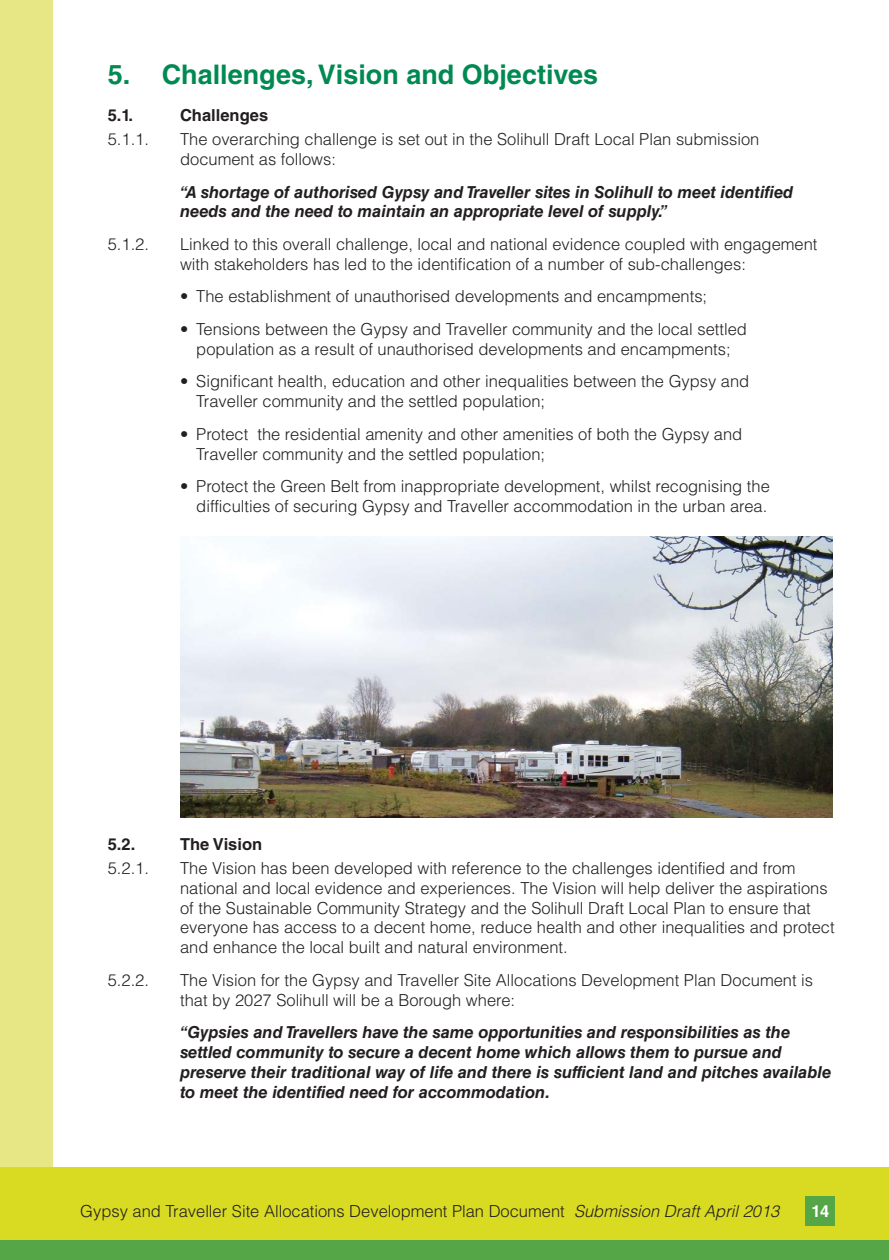
<style>
.page{position:relative;width:889px;height:1260px;background:#fff}
.page>*{position:absolute;margin:0;border:0;box-sizing:border-box;transform-origin:0 0}
.t1{font:700 27px "Helvetica LT Std";color:#008a52}
.t2{font:300 16.5px/19.8px "Helvetica LT Std";color:#231f20}
.t3{font:italic 700 16.5px/19.8px "Helvetica LT Std";color:#231f20}
.t4{font:700 16.5px "Helvetica LT Std";color:#231f20}
.t5{font:700 16.5px "Helvetica LT Std";color:#fff}
.s1{font-style:italic}
</style>
<div class="page">
<div style="left:0;top:0;width:52px;height:1259px;background:#e7e786"></div>
<div style="left:0;top:1166px;width:889px;height:77px;background:#d9db22"></div>
<div style="left:0;top:1239px;width:889px;height:20px;background:#54a646"></div>
<div style="left:805px;top:1195px;width:30px;height:30px;background:#54a646"></div>
<img style="left:181px;top:536px;width:651px;height:281px">
<h1 class="t1" style="left:108px;top:64px;width:492px">5. Challenges, Vision and Objectives</h1>
<p class="t4" style="left:108px;top:109px;width:27px">5.1.</p>
<p class="t4" style="left:180px;top:109px;width:90px">Challenges</p>
<p class="t2" style="left:108px;top:131px;width:43px">5.1.1.</p>
<p class="t2" style="left:180px;top:131px;width:581px">The overarching challenge is set out in the Solihull Draft Local Plan submission document as follows:</p>
<p class="t3" style="left:180px;top:183px;width:615px">“A shortage of authorised Gypsy and Traveller sites in Solihull to meet identified needs and the need to maintain an appropriate level of supply.”</p>
<p class="t2" style="left:108px;top:236px;width:43px">5.1.2.</p>
<p class="t2" style="left:180px;top:236px;width:639px">Linked to this overall challenge, local and national evidence coupled with engagement with stakeholders has led to the identification of a number of sub-challenges:</p>
<p class="t2" style="left:180px;top:288px;width:529px">• The establishment of unauthorised developments and encampments;</p>
<p class="t2" style="left:180px;top:321px;width:568px;text-align:center">• Tensions between the Gypsy and Traveller community and the local settled population as a result of unauthorised developments and encampments;</p>
<p class="t2" style="left:196px;top:373px;width:554px;text-indent:-16px">• Significant health, education and other inequalities between the Gypsy and<br>Traveller community and the settled population;</p>
<p class="t2" style="left:196px;top:425px;width:547px;text-indent:-16px">• Protect the residential amenity and other amenities of both the Gypsy and<br>Traveller community and the settled population;</p>
<p class="t2" style="left:180px;top:478px;width:591px;text-align:right">• Protect the Green Belt from inappropriate development, whilst recognising the difficulties of securing Gypsy and Traveller accommodation in the urban area.</p>
<p class="t4" style="left:108px;top:838px;width:29px">5.2.</p>
<p class="t4" style="left:180px;top:838px;width:84px">The Vision</p>
<p class="t2" style="left:108px;top:859px;width:43px">5.2.1.</p>
<p class="t2" style="left:180px;top:859px;width:656px">The Vision has been developed with reference to the challenges identified and from national and local evidence and experiences. The Vision will help deliver the aspirations of the Sustainable Community Strategy and the Solihull Draft Local Plan to ensure that everyone has access to a decent home, reduce health and other inequalities and protect and enhance the local built and natural environment.</p>
<p class="t2" style="left:108px;top:971px;width:43px">5.2.2.</p>
<p class="t2" style="left:180px;top:971px;width:635px">The Vision for the Gypsy and Traveller Site Allocations Development Plan Document is that by 2027 Solihull will be a Borough where:</p>
<p class="t3" style="left:180px;top:1024px;width:653px">“Gypsies and Travellers have the same opportunities and responsibilities as the settled community to secure a decent home which allows them to pursue and preserve their traditional way of life and there is sufficient land and pitches available to meet the identified need for accommodation.</p>
<p class="t2" style="left:80px;top:1202px;width:701px">Gypsy and Traveller Site Allocations Development Plan Document <span class="s1">Submission Draft April 2013</span></p>
<p class="t5" style="left:811px;top:1204px;width:19px">14</p>
</div>
